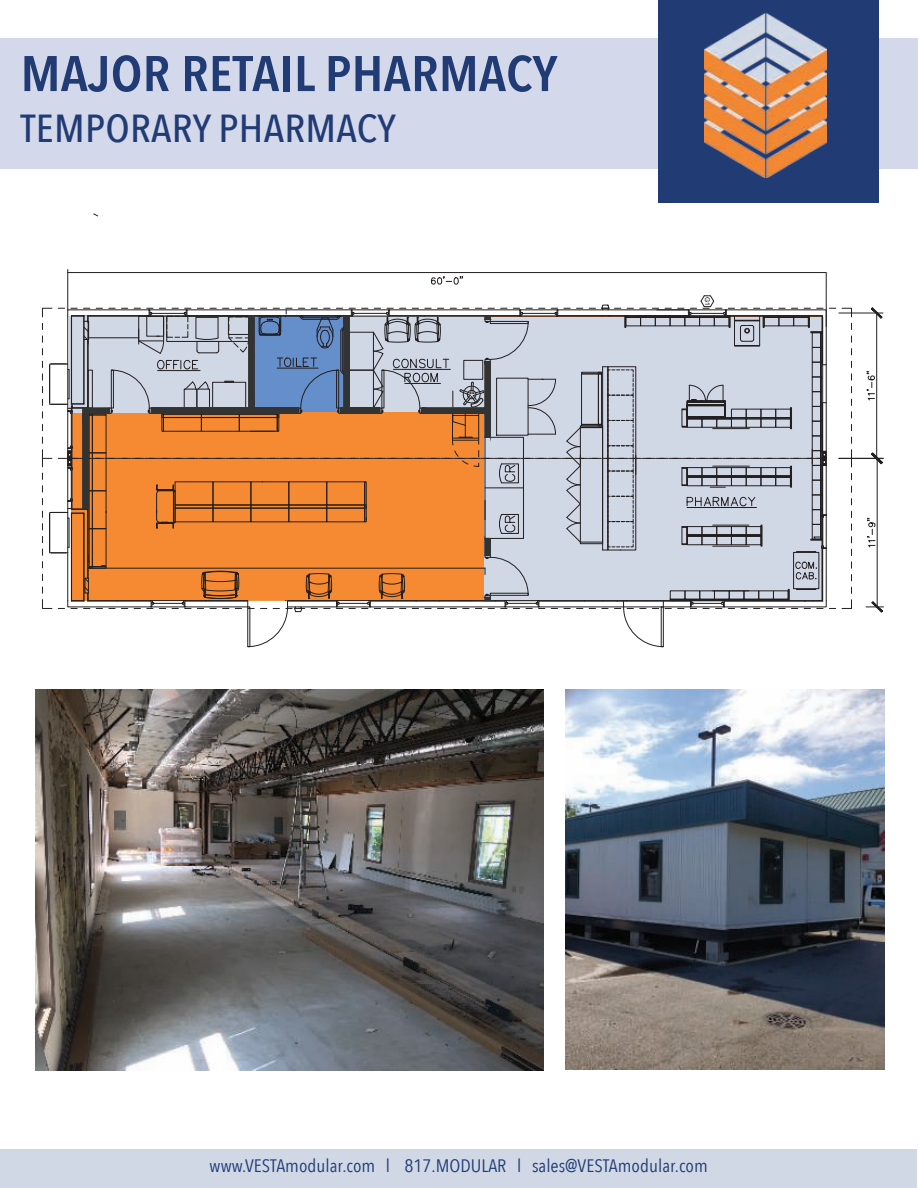
<style>
.page{position:relative;width:918px;height:1188px;background:#fff}
.page>*{position:absolute;margin:0;border:0;box-sizing:border-box;transform-origin:0 0}
.t1{font:600 49.5px "Avenir Next Condensed";letter-spacing:.005em;color:#213b75;scale:1.08 1}
.t2{font:500 39px "Avenir Next Condensed";letter-spacing:.005em;color:#213b75;scale:1.08 1}
.t3{font:18px "Avenir Next Condensed";color:#213b75;scale:1.07 1}
.t4{font:6.45px "Arial";color:#050504}
</style>
<div class="page">
<div style="left:0;top:38px;width:918px;height:130px;background:#d4d8eb"></div>
<div style="left:658px;top:0;width:221px;height:203px;background:#213b75"></div>
<img style="left:704px;top:13px;width:123px;height:164px">
<div style="left:0;top:1149px;width:917px;height:39px;background:#d0d8e5"></div>
<hr style="left:826px;top:273px;width:1px;height:54px;background:#231f20">
<hr style="left:839px;top:313px;width:44px;height:1px;background:#231f20">
<hr style="left:876px;top:313px;width:1px;height:145px;background:#231f20">
<svg style="left:861px;top:307px;width:22px;height:12px"></svg>
<svg style="left:866px;top:370px;width:9px;height:31px"></svg>
<hr style="left:839px;top:458px;width:44px;height:1px;background:#231f20">
<hr style="left:877px;top:458px;width:1px;height:149px;background:#231f20">
<svg style="left:861px;top:445px;width:23px;height:27px"></svg>
<svg style="left:866px;top:601px;width:18px;height:12px"></svg>
<svg style="left:867px;top:517px;width:9px;height:31px"></svg>
<hr style="left:67px;top:269px;width:1px;height:41px;background:#231f20">
<hr style="left:68px;top:272px;width:758px;height:1px;background:#231f20">
<svg style="left:431px;top:276px;width:32px;height:9px"></svg>
<svg style="left:42px;top:295px;width:810px;height:352px"></svg>
<div style="left:197px;top:341px;width:22px;height:10px;border:1px solid #231f20"></div>
<img style="left:35px;top:690px;width:508px;height:381px">
<img style="left:565px;top:690px;width:320px;height:379px">
<h1 class="t1" style="left:21px;top:45px;width:498px">MAJOR RETAIL PHARMACY</h1>
<h2 class="t2" style="left:21px;top:106px;width:349px">TEMPORARY PHARMACY</h2>
<p class="t4" style="left:711px;top:297px;width:10px;rotate:90deg">G1</p>
<p class="t3" style="left:210px;top:1151px;width:467px">www.VESTAmodular.com l 817.MODULAR l sales@VESTAmodular.com</p>
</div>
